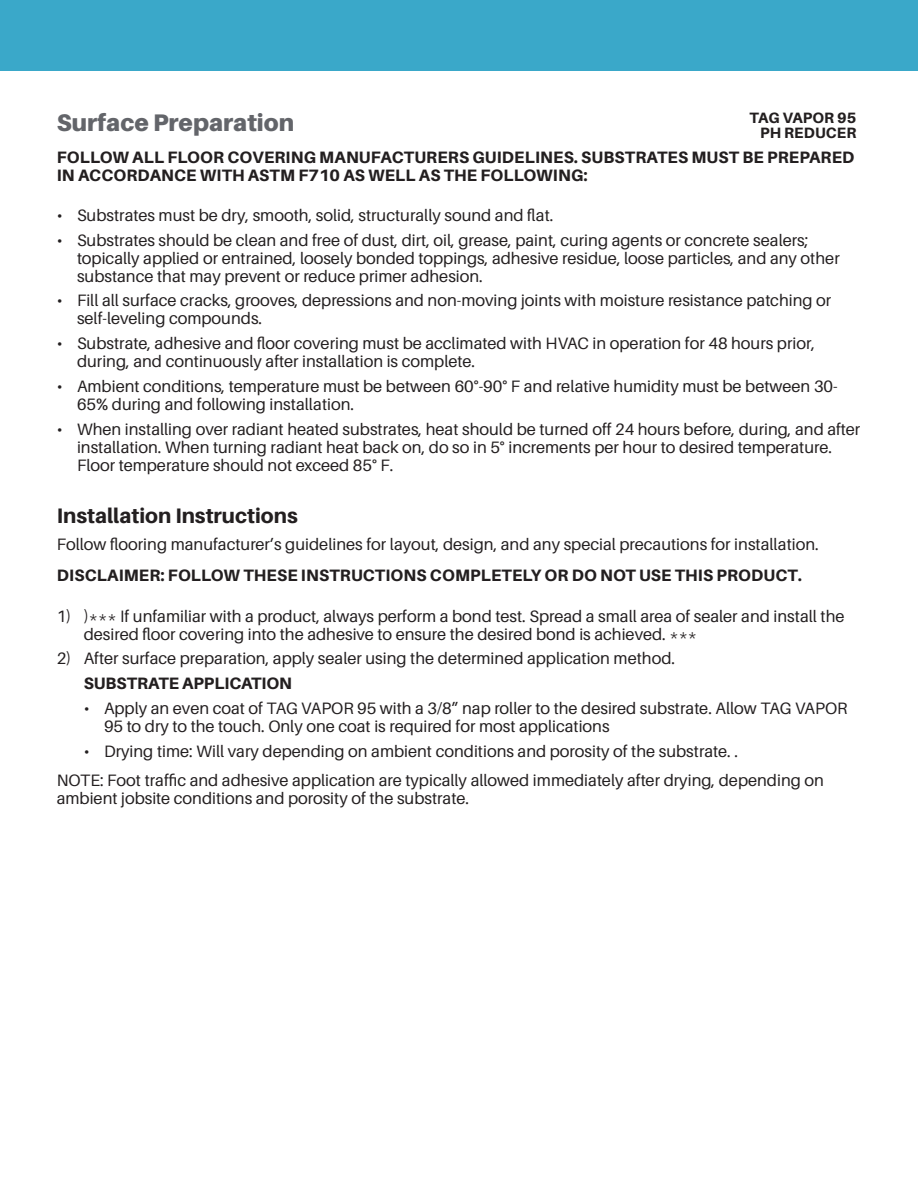
<style>
.page{position:relative;width:918px;height:1188px;background:#fff}
.page>*{position:absolute;margin:0;border:0;box-sizing:border-box;transform-origin:0 0}
.t1{font:900 24px "Aileron";color:#63656a}
.t2{font:800 21px "Aileron";color:#231f20}
.t3{font:16.5px/18px "Aileron";color:#231f20}
.t4{font:800 16.5px/18px "Aileron";letter-spacing:.01em;color:#231f20}
.t5{font:800 15px "Aileron";letter-spacing:.01em;color:#231f20}
</style>
<div class="page">
<div style="left:0;top:0;width:918px;height:70px;background:#3aa8c9"></div>
<h3 class="t1" style="left:57px;top:109px;width:239px">Surface Preparation</h3>
<h3 class="t5" style="left:750px;top:110px;width:108px">TAG VAPOR 95</h3>
<h3 class="t5" style="left:760px;top:125px;width:98px">PH REDUCER</h3>
<h3 class="t4" style="left:57px;top:149px;width:799px">FOLLOW ALL FLOOR COVERING MANUFACTURERS GUIDELINES. SUBSTRATES MUST BE PREPARED<br>IN ACCORDANCE WITH ASTM F710 AS WELL AS THE FOLLOWING:</h3>
<p class="t3" style="left:57px;top:206px;width:498px">• Substrates must be dry, smooth, solid, structurally sound and flat.</p>
<p class="t3" style="left:77px;top:231px;width:764px;text-indent:-20px">• Substrates should be clean and free of dust, dirt, oil, grease, paint, curing agents or concrete sealers; topically applied or entrained, loosely bonded toppings, adhesive residue, loose particles, and any other substance that may prevent or reduce primer adhesion.</p>
<p class="t3" style="left:77px;top:292px;width:756px;text-indent:-20px">• Fill all surface cracks, grooves, depressions and non-moving joints with moisture resistance patching or self-leveling compounds.</p>
<p class="t3" style="left:77px;top:335px;width:740px;text-indent:-20px">• Substrate, adhesive and floor covering must be acclimated with HVAC in operation for 48 hours prior, during, and continuously after installation is complete.</p>
<p class="t3" style="left:77px;top:377px;width:762px;text-indent:-20px">• Ambient conditions, temperature must be between 60°-90° F and relative humidity must be between 30-<br>65% during and following installation.</p>
<p class="t3" style="left:77px;top:420px;width:785px;text-indent:-20px">• When installing over radiant heated substrates, heat should be turned off 24 hours before, during, and after installation. When turning radiant heat back on, do so in 5° increments per hour to desired temperature.<br>Floor temperature should not exceed 85° F.</p>
<h3 class="t2" style="left:57px;top:504px;width:243px">Installation Instructions</h3>
<h3 class="t3" style="left:57px;top:536px;width:764px">Follow flooring manufacturer’s guidelines for layout, design, and any special precautions for installation.</h3>
<h3 class="t4" style="left:57px;top:566px;width:747px">DISCLAIMER: FOLLOW THESE INSTRUCTIONS COMPLETELY OR DO NOT USE THIS PRODUCT.</h3>
<p class="t3" style="left:84px;top:607px;width:762px;text-indent:-27px">1) )*** If unfamiliar with a product, always perform a bond test. Spread a small area of sealer and install the desired floor covering into the adhesive to ensure the desired bond is achieved. ***</p>
<p class="t3" style="left:57px;top:650px;width:620px">2) After surface preparation, apply sealer using the determined application method.</p>
<h3 class="t4" style="left:84px;top:674px;width:210px">SUBSTRATE APPLICATION</h3>
<p class="t3" style="left:104px;top:699px;width:745px;text-indent:-20px">• Apply an even coat of TAG VAPOR 95 with a 3/8” nap roller to the desired substrate. Allow TAG VAPOR<br>95 to dry to the touch. Only one coat is required for most applications</p>
<p class="t3" style="left:84px;top:742px;width:656px">• Drying time: Will vary depending on ambient conditions and porosity of the substrate. .</p>
<h3 class="t3" style="left:57px;top:772px;width:769px">NOTE: Foot traffic and adhesive application are typically allowed immediately after drying, depending on ambient jobsite conditions and porosity of the substrate.</h3>
</div>
